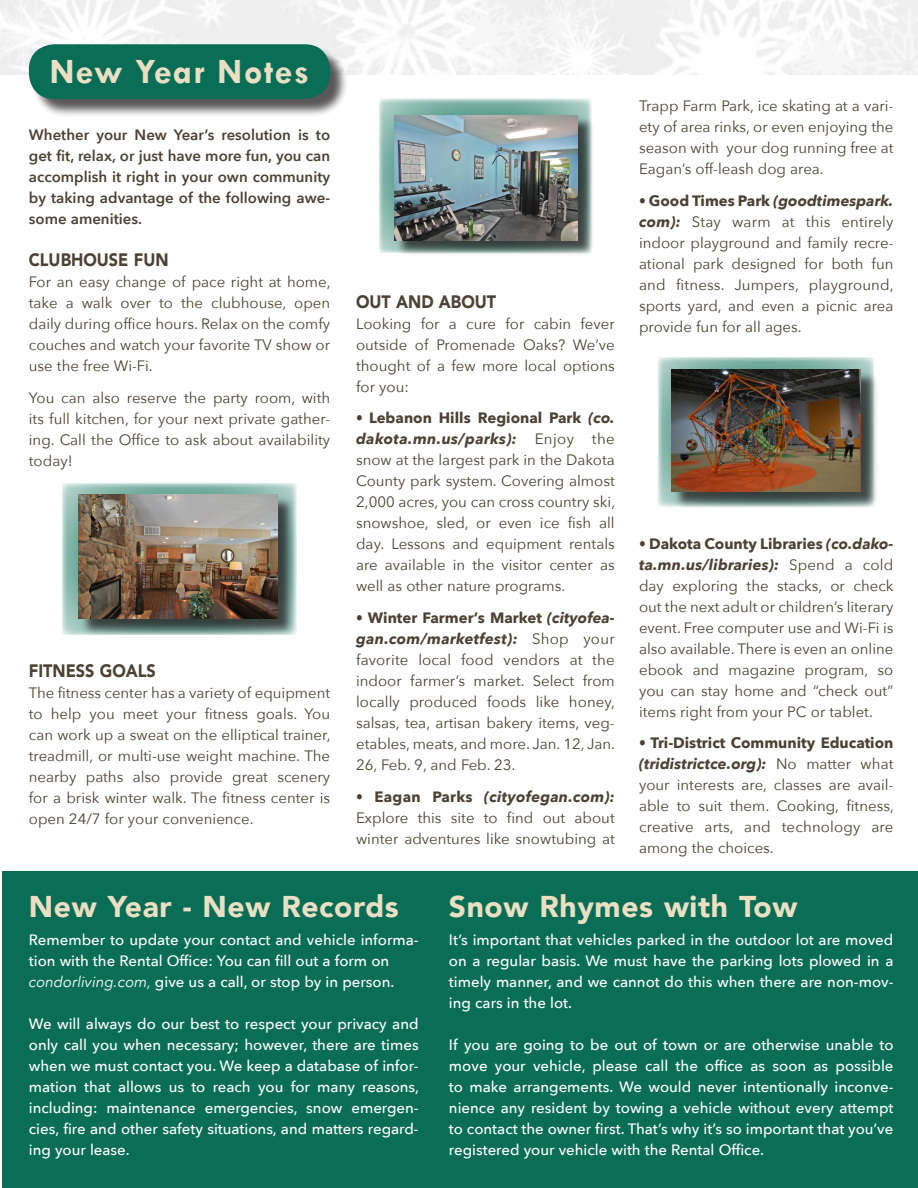
<style>
.page{position:relative;width:918px;height:1188px;background:#fff}
.page>*{position:absolute;margin:0;border:0;box-sizing:border-box;transform-origin:0 0}
.t1{font:700 36px "Tw Cen";letter-spacing:.04em;color:#eadfc2}
.t2{font:900 30px "Avenir";letter-spacing:.02em;color:#eadfc2}
.t3{font:900 18px "Avenir";color:#4c4133;scale:.9 1}
.t4{font:15px/21px "Avenir Next";color:#4c4133;text-align:justify}
.t5{font:500 15px/21px "Avenir Next";color:#fff;text-align:justify}
.t6{font:600 15px/21px "Avenir Next";color:#4c4133;text-align:justify}
.s1{font-weight:700}
.s2{font-weight:700;font-style:italic}
.s3{font-weight:400;font-style:italic}
</style>
<div class="page">
<div style="left:3px;top:872px;width:915px;height:316px;background:#0a6e56"></div>
<svg style="left:379px;top:98px;width:213px;height:155px"></svg>
<div style="left:397px;top:117px;width:197px;height:139px;background:#231f20;opacity:.75"></div>
<img style="left:395px;top:115px;width:183px;height:125px">
<img style="left:0;top:0;width:918px;height:75px">
<div style="left:31px;top:47px;width:318px;height:71px;background:#231f20;opacity:.75"></div>
<div style="left:29px;top:44px;width:301px;height:55px;background:#0a6e56;border-radius:25px"></div>
<svg style="left:62px;top:483px;width:235px;height:152px"></svg>
<div style="left:81px;top:497px;width:214px;height:139px;background:#231f20;opacity:.75"></div>
<img style="left:79px;top:494px;width:198px;height:124px">
<svg style="left:658px;top:357px;width:216px;height:150px"></svg>
<div style="left:673px;top:372px;width:206px;height:137px;background:#231f20;opacity:.75"></div>
<img style="left:671px;top:369px;width:190px;height:123px">
<p class="t1" style="left:50px;top:50px;width:261px">New Year Notes</p>
<p class="t6" style="left:29px;top:124px;width:303px">Whether your New Year’s resolution is to get fit, relax, or just have more fun, you can accomplish it right in your own community by taking advantage of the following awe&shy;some amenities.</p>
<p class="t3" style="left:29px;top:244px;width:157px">CLUBHOUSE FUN</p>
<p class="t4" style="left:29px;top:271px;width:303px">For an easy change of pace right at home, take a walk over to the clubhouse, open daily during office hours. Relax on the comfy couches and watch your favorite TV show or use the free Wi-Fi.</p>
<p class="t4" style="left:29px;top:386px;width:303px">You can also reserve the party room, with its full kitchen, for your next private gather&shy;ing. Call the Office to ask about availability today!</p>
<p class="t3" style="left:29px;top:655px;width:143px">FITNESS GOALS</p>
<p class="t4" style="left:29px;top:682px;width:303px">The fitness center has a variety of equipment to help you meet your fitness goals. You can work up a sweat on the elliptical trainer, treadmill, or multi-use weight machine. The nearby paths also provide great scenery for a brisk winter walk. The fitness center is open 24/7 for your convenience.</p>
<p class="t3" style="left:356px;top:286px;width:157px">OUT AND ABOUT</p>
<p class="t4" style="left:356px;top:312px;width:260px">Looking for a cure for cabin fever outside of Promenade Oaks? We’ve thought of a few more local options for you:</p>
<p class="t4" style="left:356px;top:407px;width:261px"><span class="s1">• Lebanon Hills Regional Park</span> <span class="s2">(co. dakota.mn.us/parks):</span> Enjoy the snow at the largest park in the Dakota County park system. Covering almost 2,000 acres, you can cross country ski, snowshoe, sled, or even ice fish all day. Lessons and equipment rentals are available in the visitor center as well as other nature programs.</p>
<p class="t4" style="left:356px;top:607px;width:261px"><span class="s1">• Winter Farmer’s Market</span> <span class="s2">(cityofea&shy;gan.com/marketfest):</span> Shop your favorite local food vendors at the indoor farmer’s market. Select from locally produced foods like honey, salsas, tea, artisan bakery items, veg&shy;etables, meats, and more. Jan. 12, Jan.<br>26, Feb. 9, and Feb. 23.</p>
<p class="t4" style="left:356px;top:786px;width:260px"><span class="s1">• Eagan Parks</span> <span class="s2">(cityofegan.com):<br></span>Explore this site to find out about winter adventures like snowtubing at</p>
<p class="t4" style="left:639px;top:95px;width:256px">Trapp Farm Park, ice skating at a vari&shy;ety of area rinks, or even enjoying the season with your dog running free at Eagan’s off-leash dog area.</p>
<p class="t4" style="left:639px;top:190px;width:256px"><span class="s1">• Good Times Park</span> <span class="s2">(goodtimespark. com):</span> Stay warm at this entirely indoor playground and family recre&shy;ational park designed for both fun and fitness. Jumpers, playground, sports yard, and even a picnic area provide fun for all ages.</p>
<p class="t4" style="left:639px;top:532px;width:256px"><span class="s1">• Dakota County Libraries</span> <span class="s2">(co.dako&shy;ta.mn.us/libraries):</span> Spend a cold day exploring the stacks, or check out the next adult or children’s literary event. Free computer use and Wi-Fi is also available. There is even an online ebook and magazine program, so you can stay home and “check out” items right from your PC or tablet.</p>
<p class="t4" style="left:639px;top:732px;width:256px"><span class="s1">• Tri-District Community Education </span><span class="s2">(tridistrictce.org):</span> No matter what your interests are, classes are avail&shy;able to suit them. Cooking, fitness, creative arts, and technology are among the choices.</p>
<p class="t2" style="left:29px;top:881px;width:372px">New Year - New Records</p>
<p class="t5" style="left:29px;top:929px;width:391px">Remember to update your contact and vehicle informa&shy;tion with the Rental Office: You can fill out a form on</p>
<p class="t5" style="left:29px;top:971px;width:367px"><span class="s3">condorliving.com,</span> give us a call, or stop by in person.</p>
<p class="t5" style="left:29px;top:1013px;width:392px">We will always do our best to respect your privacy and only call you when necessary; however, there are times when we must contact you. We keep a database of infor&shy;mation that allows us to reach you for many reasons, including: maintenance emergencies, snow emergen&shy;cies, fire and other safety situations, and matters regard&shy;ing your lease.</p>
<p class="t2" style="left:449px;top:881px;width:350px">Snow Rhymes with Tow</p>
<p class="t5" style="left:449px;top:929px;width:446px">It’s important that vehicles parked in the outdoor lot are moved on a regular basis. We must have the parking lots plowed in a timely manner, and we cannot do this when there are non-mov&shy;ing cars in the lot.</p>
<p class="t5" style="left:449px;top:1034px;width:446px">If you are going to be out of town or are otherwise unable to move your vehicle, please call the office as soon as possible to make arrangements. We would never intentionally inconve&shy;nience any resident by towing a vehicle without every attempt to contact the owner first. That’s why it’s so important that you’ve registered your vehicle with the Rental Office.</p>
</div>
